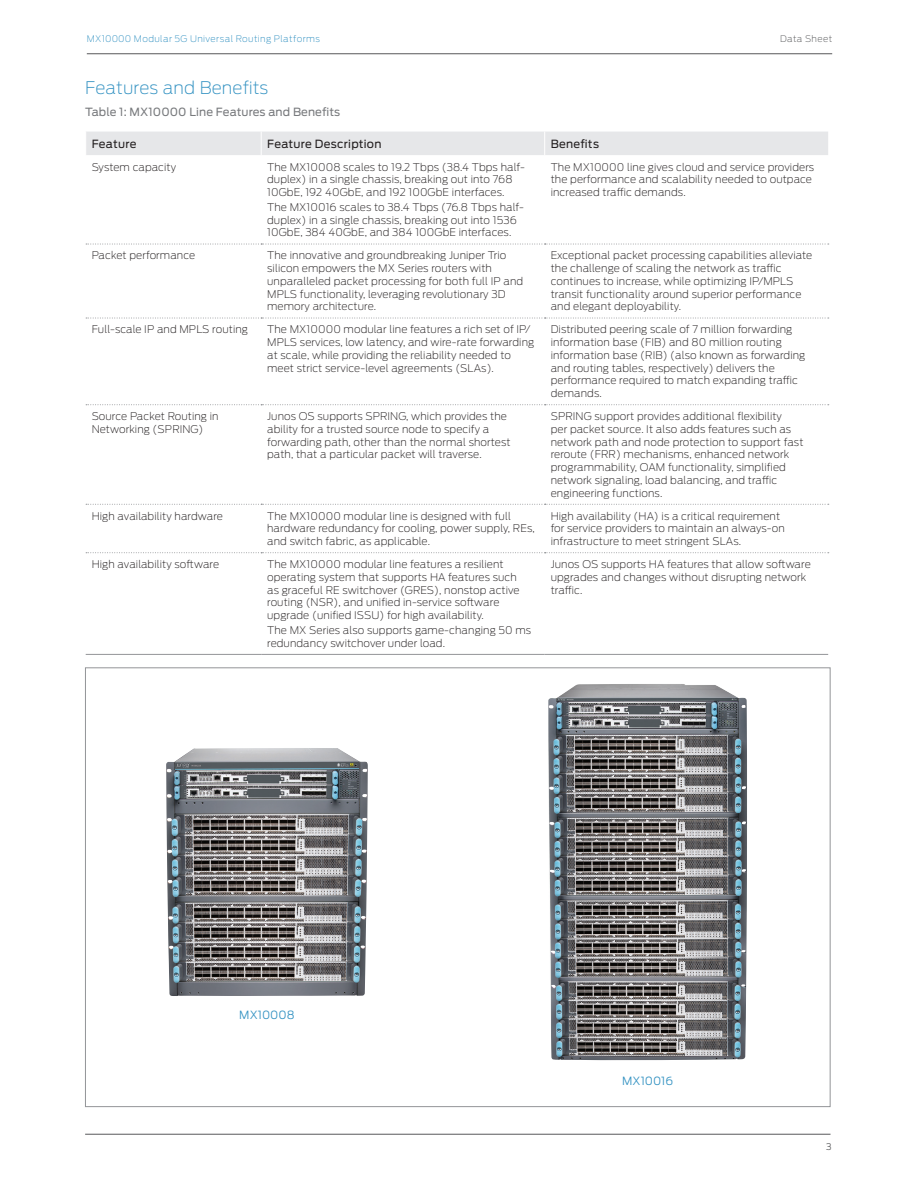
<style>
.page{position:relative;width:918px;height:1188px;background:#fff}
.page>*{position:absolute;margin:0;border:0;box-sizing:border-box;transform-origin:0 0}
.t1{font:200 17.25px "Antenna";letter-spacing:.01em;color:#3392c2}
.t2{font:11.25px "Antenna";letter-spacing:.01em;color:#787a7d}
.t3{font:11.25px "Antenna";letter-spacing:.025em;color:#231f20}
.t4{font:300 11.25px "Antenna";letter-spacing:.005em;color:#3392c2}
.t5{font:200 10.5px/12.8px "Antenna";letter-spacing:.01em;color:#231f20}
.t6{font:200 9px "Antenna";letter-spacing:.04em;color:#3392c2}
.t7{font:200 9px "Antenna";letter-spacing:.04em;color:#57585a}
.t8{font:300 9px "Antenna";color:#57585a}
</style>
<div class="page">
<hr style="left:87px;top:54px;width:745px;height:1px;background:#57585a">
<hr style="left:85px;top:1134px;width:746px;height:1px;background:#57585a">
<svg style="left:86px;top:244px;width:743px;height:1px"></svg>
<svg style="left:86px;top:318px;width:743px;height:1px"></svg>
<svg style="left:86px;top:404px;width:743px;height:1px"></svg>
<svg style="left:86px;top:504px;width:743px;height:1px"></svg>
<div style="left:86px;top:132px;width:742px;height:23px;background:#e6e7e9"></div>
<svg style="left:86px;top:552px;width:743px;height:1px"></svg>
<hr style="left:86px;top:654px;width:175px;height:1px;background:#939598">
<hr style="left:261px;top:654px;width:284px;height:1px;background:#939598">
<hr style="left:545px;top:654px;width:283px;height:1px;background:#939598">
<img style="left:548px;top:684px;width:199px;height:376px">
<img style="left:166px;top:748px;width:202px;height:248px">
<p class="t6" style="left:87px;top:34px;width:235px">MX10000 Modular 5G Universal Routing Platforms</p>
<p class="t7" style="left:780px;top:34px;width:53px">Data Sheet</p>
<h1 class="t1" style="left:85px;top:78px;width:185px">Features and Benefits</h1>
<p class="t2" style="left:85px;top:105px;width:256px">Table 1: MX10000 Line Features and Benefits</p>
<p class="t3" style="left:92px;top:137px;width:46px">Feature</p>
<p class="t3" style="left:267px;top:137px;width:116px">Feature Description</p>
<p class="t3" style="left:551px;top:137px;width:50px">Benefits</p>
<p class="t5" style="left:92px;top:160px;width:86px">System capacity</p>
<p class="t5" style="left:267px;top:160px;width:259px">The MX10008 scales to 19.2 Tbps (38.4 Tbps half&shy;duplex) in a single chassis, breaking out into 768<br>10GbE, 192 40GbE, and 192 100GbE interfaces.</p>
<p class="t5" style="left:267px;top:201px;width:258px">The MX10016 scales to 38.4 Tbps (76.8 Tbps half&shy;duplex) in a single chassis, breaking out into 1536<br>10GbE, 384 40GbE, and 384 100GbE interfaces.</p>
<p class="t5" style="left:551px;top:160px;width:265px">The MX10000 line gives cloud and service providers the performance and scalability needed to outpace increased traffic demands.</p>
<p class="t5" style="left:92px;top:249px;width:105px">Packet performance</p>
<p class="t5" style="left:267px;top:249px;width:258px">The innovative and groundbreaking Juniper Trio silicon empowers the MX Series routers with unparalleled packet processing for both full IP and MPLS functionality, leveraging revolutionary 3D memory architecture.</p>
<p class="t5" style="left:551px;top:249px;width:263px">Exceptional packet processing capabilities alleviate the challenge of scaling the network as traffic continues to increase, while optimizing IP/MPLS transit functionality around superior performance and elegant deployability.</p>
<p class="t5" style="left:92px;top:323px;width:158px">Full-scale IP and MPLS routing</p>
<p class="t5" style="left:267px;top:323px;width:269px">The MX10000 modular line features a rich set of IP/ MPLS services, low latency, and wire-rate forwarding at scale, while providing the reliability needed to meet strict service-level agreements (SLAs).</p>
<p class="t5" style="left:551px;top:323px;width:256px">Distributed peering scale of 7 million forwarding information base (FIB) and 80 million routing information base (RIB) (also known as forwarding and routing tables, respectively) delivers the performance required to match expanding traffic demands.</p>
<p class="t5" style="left:92px;top:410px;width:128px">Source Packet Routing in<br>Networking (SPRING)</p>
<p class="t5" style="left:267px;top:410px;width:245px">Junos OS supports SPRING, which provides the ability for a trusted source node to specify a forwarding path, other than the normal shortest path, that a particular packet will traverse.</p>
<p class="t5" style="left:551px;top:410px;width:254px">SPRING support provides additional flexibility<br>per packet source. It also adds features such as network path and node protection to support fast reroute (FRR) mechanisms, enhanced network programmability, OAM functionality, simplified network signaling, load balancing, and traffic engineering functions.</p>
<p class="t5" style="left:92px;top:509px;width:133px">High availability hardware</p>
<p class="t5" style="left:267px;top:509px;width:269px">The MX10000 modular line is designed with full hardware redundancy for cooling, power supply, REs, and switch fabric, as applicable.</p>
<p class="t5" style="left:551px;top:509px;width:236px">High availability (HA) is a critical requirement for service providers to maintain an always-on infrastructure to meet stringent SLAs.</p>
<p class="t5" style="left:92px;top:558px;width:129px">High availability software</p>
<p class="t5" style="left:267px;top:558px;width:254px">The MX10000 modular line features a resilient operating system that supports HA features such as graceful RE switchover (GRES), nonstop active routing (NSR), and unified in-service software upgrade (unified ISSU) for high availability.</p>
<p class="t5" style="left:267px;top:624px;width:266px">The MX Series also supports game-changing 50 ms redundancy switchover under load.</p>
<p class="t5" style="left:551px;top:558px;width:262px">Junos OS supports HA features that allow software upgrades and changes without disrupting network traffic.</p>
<p class="t4" style="left:239px;top:1008px;width:57px">MX10008</p>
<p class="t4" style="left:622px;top:1074px;width:52px">MX10016</p>
<p class="t8" style="left:826px;top:1142px;width:7px">3</p>
</div>
